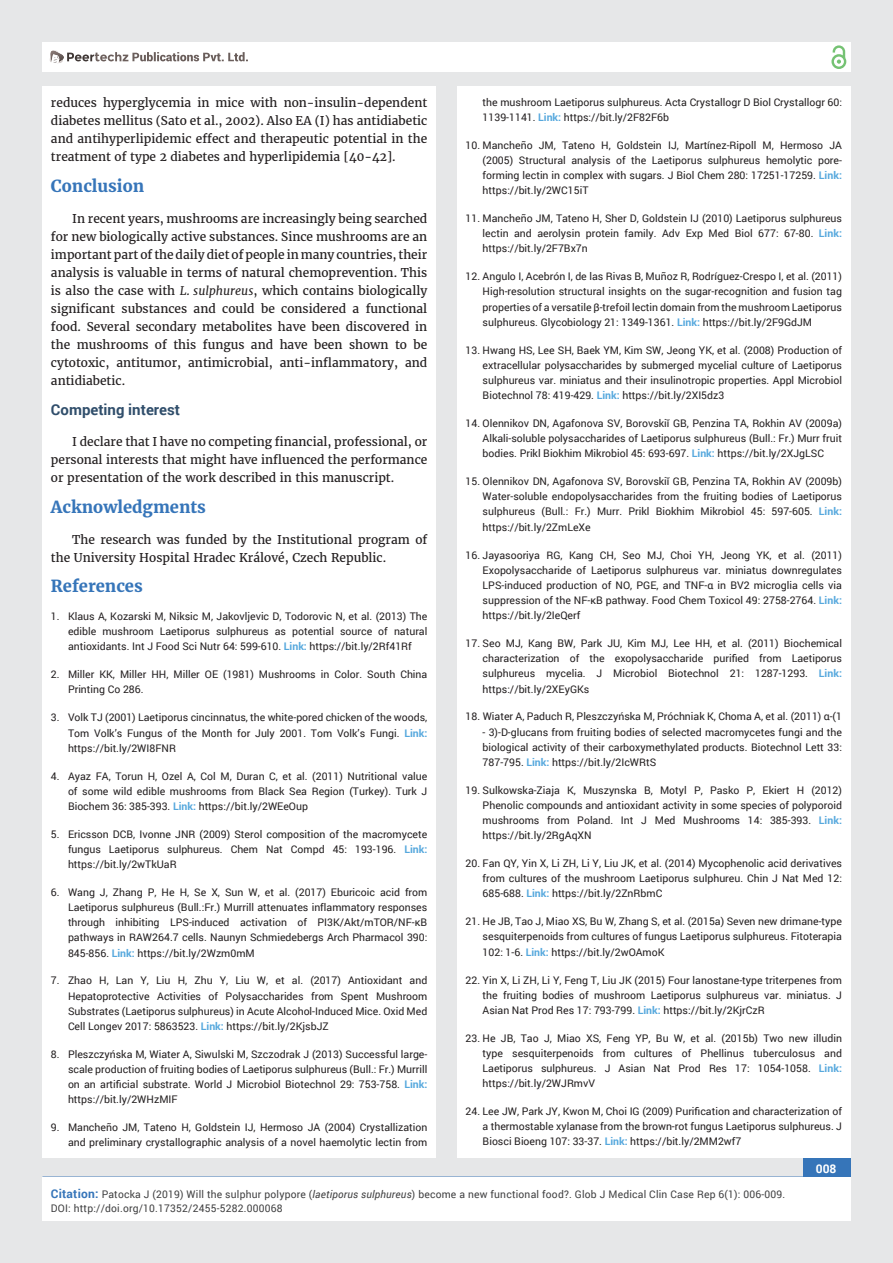
<style>
.page{position:relative;width:893px;height:1263px;background:#e6e7e8}
.page>*{position:absolute;margin:0;border:0;box-sizing:border-box;transform-origin:0 0}
.t1{font:700 16.5px "Merriweather";color:#3675b9}
.t2{font:700 15px "Roboto";color:#304e6b}
.t3{font:12px/18px "Merriweather";color:#231f20;text-align:justify}
.t4{font:700 12px "Roboto";color:#fff}
.t5{font:10.5px/15.1px "Roboto";color:#231f20;text-align:justify}
.t6{font:10.5px/13.5px "Roboto";letter-spacing:.02em;color:#404041}
.s1{font-style:italic}
.s2{font-weight:700;color:#56a8dd}
.s3{font-weight:700;font-size:12px;color:#3675b9}
</style>
<div class="page">
<div style="left:42px;top:43px;width:808px;height:29px;background:#fff"></div>
<div style="left:831px;top:54px;width:15px;height:15px;border:2px solid #75c273;border-radius:50%"></div>
<svg style="left:831px;top:45px;width:15px;height:19px"></svg>
<div style="left:803px;top:1157px;width:47px;height:45px;background:#3675b9"></div>
<svg style="left:49px;top:50px;width:199px;height:14px"></svg>
<div style="left:42px;top:1177px;width:808px;height:43px;background:#fff"></div>
<div style="left:42px;top:87px;width:394px;height:1071px;background:#fff"></div>
<div style="left:457px;top:87px;width:393px;height:1071px;background:#fff"></div>
<p class="t3" style="left:51px;top:94px;width:378px">reduces hyperglycemia in mice with non-insulin-dependent diabetes mellitus (Sato et al., 2002). Also EA (I) has antidiabetic and antihyperlipidemic effect and therapeutic potential in the treatment of type 2 diabetes and hyperlipidemia [40-42].</p>
<h1 class="t1" style="left:51px;top:176px;width:95px">Conclusion</h1>
<p class="t3" style="left:51px;top:209px;width:378px;text-indent:21px">In recent years, mushrooms are increasingly being searched for new biologically active substances. Since mushrooms are an important part of the daily diet of people in many countries, their analysis is valuable in terms of natural chemoprevention. This is also the case with <span class="s1">L. sulphureus</span>, which contains biologically significant substances and could be considered a functional food. Several secondary metabolites have been discovered in the mushrooms of this fungus and have been shown to be cytotoxic, antitumor, antimicrobial, anti-inflammatory, and antidiabetic.</p>
<h2 class="t2" style="left:51px;top:400px;width:131px">Competing interest</h2>
<p class="t3" style="left:51px;top:433px;width:378px;text-indent:21px">I declare that I have no competing financial, professional, or personal interests that might have influenced the performance or presentation of the work described in this manuscript.</p>
<h1 class="t1" style="left:51px;top:497px;width:156px">Acknowledgments</h1>
<p class="t3" style="left:51px;top:530px;width:378px;text-indent:21px">The research was funded by the Institutional program of the University Hospital Hradec Králové, Czech Republic.</p>
<h1 class="t1" style="left:51px;top:576px;width:93px">References</h1>
<p class="t5" style="left:68px;top:608px;width:361px;text-indent:-17px">1. Klaus A, Kozarski M, Niksic M, Jakovljevic D, Todorovic N, et al. (2013) The edible mushroom Laetiporus sulphureus as potential source of natural antioxidants. Int J Food Sci Nutr 64: 599-610. <span class="s2">Link:</span> https://bit.ly/2Rf41Rf</p>
<p class="t5" style="left:68px;top:667px;width:361px;text-indent:-17px">2. Miller KK, Miller HH, Miller OE (1981) Mushrooms in Color. South China<br>Printing Co 286.</p>
<p class="t5" style="left:68px;top:710px;width:361px;text-indent:-17px">3. Volk TJ (2001) Laetiporus cincinnatus, the white-pored chicken of the woods, Tom Volk’s Fungus of the Month for July 2001. Tom Volk’s Fungi. <span class="s2">Link: </span>https://bit.ly/2WI8FNR</p>
<p class="t5" style="left:68px;top:768px;width:361px;text-indent:-17px">4. Ayaz FA, Torun H, Ozel A, Col M, Duran C, et al. (2011) Nutritional value of some wild edible mushrooms from Black Sea Region (Turkey). Turk J Biochem 36: 385-393. <span class="s2">Link:</span> https://bit.ly/2WEeOup</p>
<p class="t5" style="left:68px;top:826px;width:361px;text-indent:-17px">5. Ericsson DCB, Ivonne JNR (2009) Sterol composition of the macromycete fungus Laetiporus sulphureus. Chem Nat Compd 45: 193-196. <span class="s2">Link: </span>https://bit.ly/2wTkUaR</p>
<p class="t5" style="left:68px;top:884px;width:361px;text-indent:-17px">6. Wang J, Zhang P, He H, Se X, Sun W, et al. (2017) Eburicoic acid from Laetiporus sulphureus (Bull.:Fr.) Murrill attenuates inflammatory responses through inhibiting LPS-induced activation of PI3K/Akt/mTOR/NF-κB pathways in RAW264.7 cells. Naunyn Schmiedebergs Arch Pharmacol 390:<br>845-856. <span class="s2">Link:</span> https://bit.ly/2Wzm0mM</p>
<p class="t5" style="left:68px;top:973px;width:361px;text-indent:-17px">7. Zhao H, Lan Y, Liu H, Zhu Y, Liu W, et al. (2017) Antioxidant and Hepatoprotective Activities of Polysaccharides from Spent Mushroom Substrates (Laetiporus sulphureus) in Acute Alcohol-Induced Mice. Oxid Med Cell Longev 2017: 5863523. <span class="s2">Link:</span> https://bit.ly/2KjsbJZ</p>
<p class="t5" style="left:68px;top:1046px;width:361px;text-indent:-17px">8. Pleszczyńska M, Wiater A, Siwulski M, Szczodrak J (2013) Successful large&shy;scale production of fruiting bodies of Laetiporus sulphureus (Bull.: Fr.) Murrill on an artificial substrate. World J Microbiol Biotechnol 29: 753-758. <span class="s2">Link: </span>https://bit.ly/2WHzMIF</p>
<p class="t5" style="left:51px;top:1120px;width:378px;text-align:right">9. Mancheño JM, Tateno H, Goldstein IJ, Hermoso JA (2004) Crystallization and preliminary crystallographic analysis of a novel haemolytic lectin from</p>
<p class="t5" style="left:483px;top:95px;width:361px">the mushroom Laetiporus sulphureus. Acta Crystallogr D Biol Crystallogr 60:<br>1139-1141. <span class="s2">Link:</span> https://bit.ly/2F82F6b</p>
<p class="t5" style="left:483px;top:137px;width:361px;text-indent:-17px">10. Mancheño JM, Tateno H, Goldstein IJ, Martínez-Ripoll M, Hermoso JA (2005) Structural analysis of the Laetiporus sulphureus hemolytic pore&shy;forming lectin in complex with sugars. J Biol Chem 280: 17251-17259. <span class="s2">Link: </span>https://bit.ly/2WC15iT</p>
<p class="t5" style="left:483px;top:210px;width:361px;text-indent:-17px">11. Mancheño JM, Tateno H, Sher D, Goldstein IJ (2010) Laetiporus sulphureus lectin and aerolysin protein family. Adv Exp Med Biol 677: 67-80. <span class="s2">Link: </span>https://bit.ly/2F7Bx7n</p>
<p class="t5" style="left:483px;top:269px;width:361px;text-indent:-17px">12. Angulo I, Acebrón I, de las Rivas B, Muñoz R, Rodríguez-Crespo I, et al. (2011)<br>High-resolution structural insights on the sugar-recognition and fusion tag properties of a versatile β-trefoil lectin domain from the mushroom Laetiporus sulphureus. Glycobiology 21: 1349-1361. <span class="s2">Link:</span> https://bit.ly/2F9GdJM</p>
<p class="t5" style="left:483px;top:342px;width:361px;text-indent:-17px">13. Hwang HS, Lee SH, Baek YM, Kim SW, Jeong YK, et al. (2008) Production of extracellular polysaccharides by submerged mycelial culture of Laetiporus sulphureus var. miniatus and their insulinotropic properties. Appl Microbiol Biotechnol 78: 419-429. <span class="s2">Link:</span> https://bit.ly/2XI5dz3</p>
<p class="t5" style="left:483px;top:415px;width:361px;text-indent:-17px">14. Olennikov DN, Agafonova SV, Borovskiĭ GB, Penzina TA, Rokhin AV (2009a)<br>Alkali-soluble polysaccharides of Laetiporus sulphureus (Bull.: Fr.) Murr fruit bodies. Prikl Biokhim Mikrobiol 45: 693-697. <span class="s2">Link:</span> https://bit.ly/2XJgLSC</p>
<p class="t5" style="left:483px;top:474px;width:361px;text-indent:-17px">15. Olennikov DN, Agafonova SV, Borovskiĭ GB, Penzina TA, Rokhin AV (2009b)<br>Water-soluble endopolysaccharides from the fruiting bodies of Laetiporus sulphureus (Bull.: Fr.) Murr. Prikl Biokhim Mikrobiol 45: 597-605. <span class="s2">Link: </span>https://bit.ly/2ZmLeXe</p>
<p class="t5" style="left:483px;top:547px;width:361px;text-indent:-17px">16. Jayasooriya RG, Kang CH, Seo MJ, Choi YH, Jeong YK, et al. (2011)<br>Exopolysaccharide of Laetiporus sulphureus var. miniatus downregulates LPS-induced production of NO, PGE, and TNF-α in BV2 microglia cells via suppression of the NF-κB pathway. Food Chem Toxicol 49: 2758-2764. <span class="s2">Link: </span>https://bit.ly/2IeQerf</p>
<p class="t5" style="left:483px;top:635px;width:361px;text-indent:-17px">17. Seo MJ, Kang BW, Park JU, Kim MJ, Lee HH, et al. (2011) Biochemical characterization of the exopolysaccharide purified from Laetiporus sulphureus mycelia. J Microbiol Biotechnol 21: 1287-1293. <span class="s2">Link: </span>https://bit.ly/2XEyGKs</p>
<p class="t5" style="left:466px;top:709px;width:378px">18. Wiater A, Paduch R, Pleszczyńska M, Próchniak K, Choma A, et al. (2011) α-(1</p>
<p class="t5" style="left:483px;top:724px;width:361px">- 3)-D-glucans from fruiting bodies of selected macromycetes fungi and the biological activity of their carboxymethylated products. Biotechnol Lett 33:<br>787-795. <span class="s2">Link:</span> https://bit.ly/2IcWRtS</p>
<p class="t5" style="left:483px;top:782px;width:361px;text-indent:-17px">19. Sulkowska-Ziaja K, Muszynska B, Motyl P, Pasko P, Ekiert H (2012)<br>Phenolic compounds and antioxidant activity in some species of polyporoid mushrooms from Poland. Int J Med Mushrooms 14: 385-393. <span class="s2">Link: </span>https://bit.ly/2RgAqXN</p>
<p class="t5" style="left:483px;top:855px;width:361px;text-indent:-17px">20. Fan QY, Yin X, Li ZH, Li Y, Liu JK, et al. (2014) Mycophenolic acid derivatives from cultures of the mushroom Laetiporus sulphureu. Chin J Nat Med 12:<br>685-688. <span class="s2">Link:</span> https://bit.ly/2ZnRbmC</p>
<p class="t5" style="left:483px;top:914px;width:361px;text-indent:-17px">21. He JB, Tao J, Miao XS, Bu W, Zhang S, et al. (2015a) Seven new drimane-type sesquiterpenoids from cultures of fungus Laetiporus sulphureus. Fitoterapia 102: 1-6. <span class="s2">Link:</span> https://bit.ly/2wOAmoK</p>
<p class="t5" style="left:483px;top:972px;width:361px;text-indent:-17px">22. Yin X, Li ZH, Li Y, Feng T, Liu JK (2015) Four lanostane-type triterpenes from the fruiting bodies of mushroom Laetiporus sulphureus var. miniatus. J Asian Nat Prod Res 17: 793-799. <span class="s2">Link:</span> https://bit.ly/2KjrCzR</p>
<p class="t5" style="left:483px;top:1030px;width:361px;text-indent:-17px">23. He JB, Tao J, Miao XS, Feng YP, Bu W, et al. (2015b) Two new illudin type sesquiterpenoids from cultures of Phellinus tuberculosus and Laetiporus sulphureus. J Asian Nat Prod Res 17: 1054-1058. <span class="s2">Link: </span>https://bit.ly/2WJRmvV</p>
<p class="t5" style="left:483px;top:1103px;width:361px;text-indent:-17px">24. Lee JW, Park JY, Kwon M, Choi IG (2009) Purification and characterization of a thermostable xylanase from the brown-rot fungus Laetiporus sulphureus. J Biosci Bioeng 107: 33-37. <span class="s2">Link:</span> https://bit.ly/2MM2wf7</p>
<p class="t4" style="left:816px;top:1161px;width:22px">008</p>
<p class="t6" style="left:51px;top:1188px;width:736px"><span class="s3">Citation:</span> Patocka J (2019) Will the sulphur polypore (<span class="s1">laetiporus sulphureus</span>) become a new functional food?. Glob J Medical Clin Case Rep 6(1): 006-009.<br>DOI: http://doi.org/10.17352/2455-5282.000068</p>
</div>
